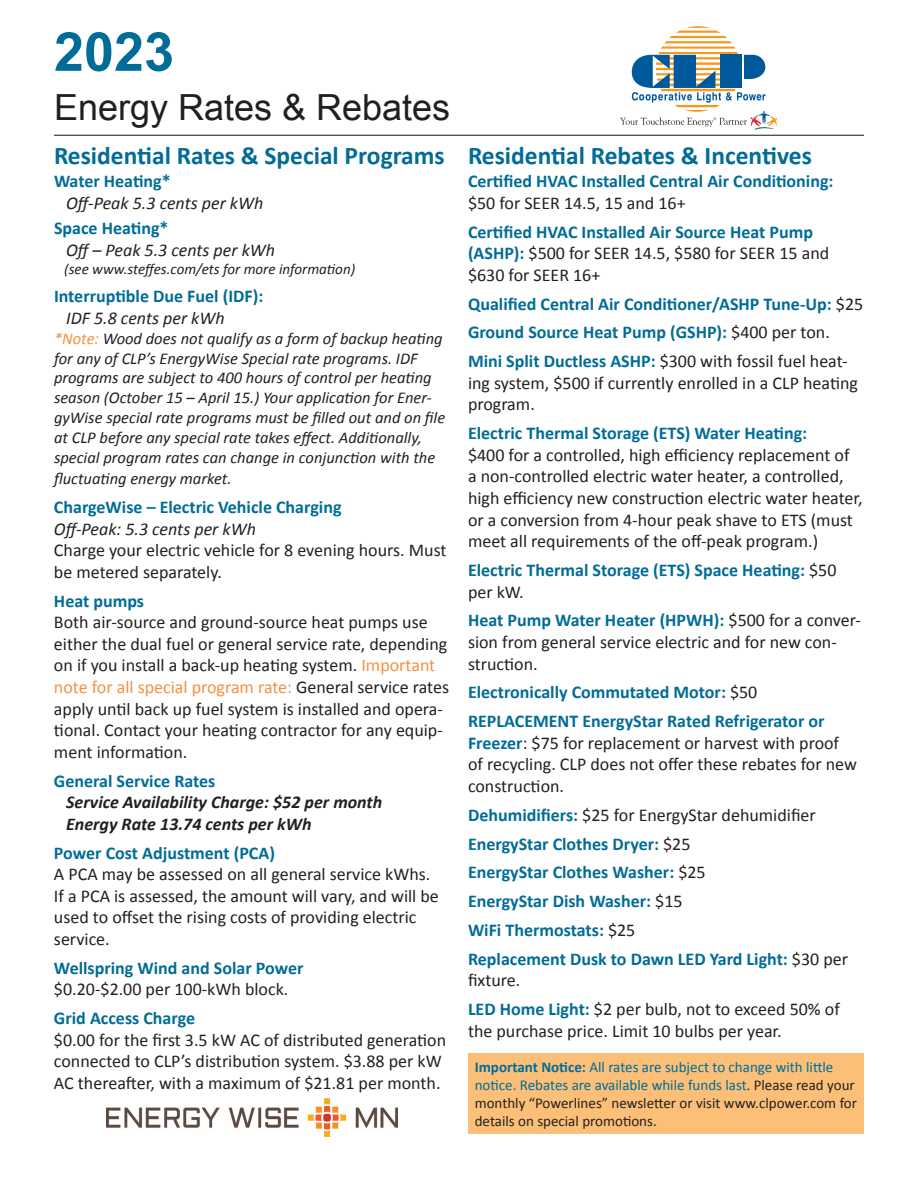
<style>
.page{position:relative;width:918px;height:1188px;background:#fff}
.page>*{position:absolute;margin:0;border:0;box-sizing:border-box;transform-origin:0 0}
.t1{font:700 54px "Arial";color:#006c97}
.t2{font:36px "Arial";color:#231f20}
.t3{font:700 25.5px "Calibri";color:#006c97}
.t4{font:18px/21.6px "Calibri";color:#231f20}
.t5{font:700 18px/28.8px "Calibri";color:#006c97}
.t6{font:italic 18px "Calibri";color:#231f20}
.t7{font:italic 700 18px/21.6px "Calibri";color:#231f20}
.t8{font:italic 16.5px/19.8px "Calibri";color:#231f20}
.t9{font:15px/18px "Calibri";color:#231f20}
.t10{font:italic 15px "Calibri";color:#231f20}
.s1{color:#f6903f}
.s2{font-weight:400;color:#231f20}
.s3{font-weight:700;color:#006c97}
.s4{color:#006c97}
.s5{font-family:"Minion Pro"}
</style>
<div class="page">
<svg style="left:620px;top:26px;width:157px;height:104px"></svg>
<hr style="left:54px;top:135px;width:810px;height:1px;background:#231f20">
<img style="left:107px;top:1099px;width:290px;height:38px">
<div style="left:468px;top:1053px;width:396px;height:81px;background:#fcbf78"></div>
<h1 class="t1" style="left:54px;top:16px;width:122px">2023</h1>
<h2 class="t2" style="left:54px;top:84px;width:398px">Energy Rates &amp; Rebates</h2>
<h3 class="t3" style="left:54px;top:140px;width:392px">Residential Rates &amp; Special Programs</h3>
<p class="t5" style="left:54px;top:166px;width:118px">Water Heating*</p>
<p class="t6" style="left:66px;top:192px;width:199px">Off-Peak 5.3 cents per kWh</p>
<p class="t5" style="left:54px;top:213px;width:116px">Space Heating*</p>
<p class="t6" style="left:66px;top:239px;width:210px">Off – Peak 5.3 cents per kWh</p>
<p class="t10" style="left:64px;top:259px;width:293px">(see www.steffes.com/ets for more information)</p>
<p class="t5" style="left:54px;top:281px;width:211px">Interruptible Due Fuel (IDF):</p>
<p class="t6" style="left:66px;top:307px;width:160px">IDF 5.8 cents per kWh</p>
<p class="t8" style="left:54px;top:328px;width:393px"><span class="s1">*Note:</span> Wood does not qualify as a form of backup heating for any of CLP’s EnergyWise Special rate programs. IDF programs are subject to 400 hours of control per heating season (October 15 – April 15.) Your application for Ener&shy;gyWise special rate programs must be filled out and on file at CLP before any special rate takes effect. Additionally, special program rates can change in conjunction with the</p>
<p class="t8" style="left:54px;top:468px;width:179px">fluctuating energy market.</p>
<p class="t5" style="left:54px;top:492px;width:289px">ChargeWise – Electric Vehicle Charging</p>
<p class="t6" style="left:54px;top:518px;width:203px">Off-Peak: 5.3 cents per kWh</p>
<p class="t4" style="left:54px;top:540px;width:394px">Charge your electric vehicle for 8 evening hours. Must be metered separately.</p>
<p class="t5" style="left:54px;top:585px;width:92px">Heat pumps</p>
<p class="t4" style="left:54px;top:612px;width:397px">Both air-source and ground-source heat pumps use either the dual fuel or general service rate, depending on if you install a back-up heating system. <span class="s1">Important note for all special program rate:</span> General service rates apply until back up fuel system is installed and opera&shy;tional. Contact your heating contractor for any equip&shy;ment information.</p>
<p class="t5" style="left:54px;top:765px;width:163px">General Service Rates</p>
<p class="t7" style="left:66px;top:791px;width:318px">Service Availability Charge: $52 per month<br>Energy Rate 13.74 cents per kWh</p>
<p class="t5" style="left:54px;top:837px;width:223px">Power Cost Adjustment (PCA)</p>
<p class="t4" style="left:54px;top:864px;width:386px">A PCA may be assessed on all general service kWhs.<br>If a PCA is assessed, the amount will vary, and will be used to offset the rising costs of providing electric service.</p>
<p class="t5" style="left:54px;top:953px;width:251px">Wellspring Wind and Solar Power</p>
<p class="t4" style="left:54px;top:979px;width:236px">$0.20-$2.00 per 100-kWh block.</p>
<p class="t5" style="left:54px;top:1003px;width:143px">Grid Access Charge</p>
<p class="t4" style="left:54px;top:1029px;width:394px">$0.00 for the first 3.5 kW AC of distributed generation connected to CLP’s distribution system. $3.88 per kW<br>AC thereafter, with a maximum of $21.81 per month.</p>
<h3 class="t3" style="left:468px;top:140px;width:345px">Residential Rebates &amp; Incentives</h3>
<p class="t5" style="left:468px;top:166px;width:367px">Certified HVAC Installed Central Air Conditioning:</p>
<p class="t4" style="left:468px;top:192px;width:219px">$50 for SEER 14.5, 15 and 16+</p>
<p class="t5" style="left:468px;top:220px;width:363px;line-height:21.6px">Certified HVAC Installed Air Source Heat Pump (ASHP): <span class="s2">$500 for SEER 14.5, $580 for SEER 15 and $630 for SEER 16+</span></p>
<p class="t5" style="left:468px;top:288px;width:397px">Qualified Central Air Conditioner/ASHP Tune-Up: <span class="s2">$25<br></span>Ground Source Heat Pump (GSHP): <span class="s2">$400 per ton.<br></span>Mini Split Ductless ASHP: <span class="s2">$300 with fossil fuel heat-</span></p>
<p class="t4" style="left:468px;top:372px;width:391px">ing system, $500 if currently enrolled in a CLP heating program.</p>
<p class="t5" style="left:468px;top:418px;width:341px">Electric Thermal Storage (ETS) Water Heating:</p>
<p class="t4" style="left:468px;top:444px;width:396px">$400 for a controlled, high efficiency replacement of<br>a non-controlled electric water heater, a controlled, high efficiency new construction electric water heater, or a conversion from 4-hour peak shave to ETS (must meet all requirements of the off-peak program.)</p>
<p class="t5" style="left:468px;top:558px;width:370px;line-height:21.6px">Electric Thermal Storage (ETS) Space Heating: <span class="s2">$50 per kW.</span></p>
<p class="t4" style="left:468px;top:610px;width:395px"><span class="s3">Heat Pump Water Heater (HPWH):</span> $500 for a conver&shy;sion from general service electric and for new con&shy;struction.</p>
<p class="t5" style="left:468px;top:677px;width:358px">Electronically Commutated Motor: <span class="s2">$50<br></span>REPLACEMENT EnergyStar Rated Refrigerator or</p>
<p class="t4" style="left:468px;top:732px;width:390px"><span class="s3">Freezer</span>: $75 for replacement or harvest with proof of recycling. CLP does not offer these rebates for new construction.</p>
<p class="t5" style="left:468px;top:800px;width:382px">Dehumidifiers: <span class="s2">$25 for EnergyStar dehumidifier </span>EnergyStar Clothes Dryer: <span class="s2">$25<br></span>EnergyStar Clothes Washer: <span class="s2">$25<br></span>EnergyStar Dish Washer: <span class="s2">$15<br></span>WiFi Thermostats: <span class="s2">$25<br></span>Replacement Dusk to Dawn LED Yard Light: <span class="s2">$30 per</span></p>
<p class="t4" style="left:468px;top:966px;width:373px;line-height:28.8px">fixture.<br><span class="s3">LED Home Light:</span> $2 per bulb, not to exceed 50% of</p>
<p class="t4" style="left:468px;top:1020px;width:315px">the purchase price. Limit 10 bulbs per year.</p>
<p class="t9" style="left:475px;top:1058px;width:384px"><span class="s3">Important Notice:</span> <span class="s4">All rates are subject to change with little notice. Rebates are available while funds last</span><span class="s5">.</span> Please read your monthly “Powerlines” newsletter or visit www.clpower.com for details on special promotions.</p>
</div>
